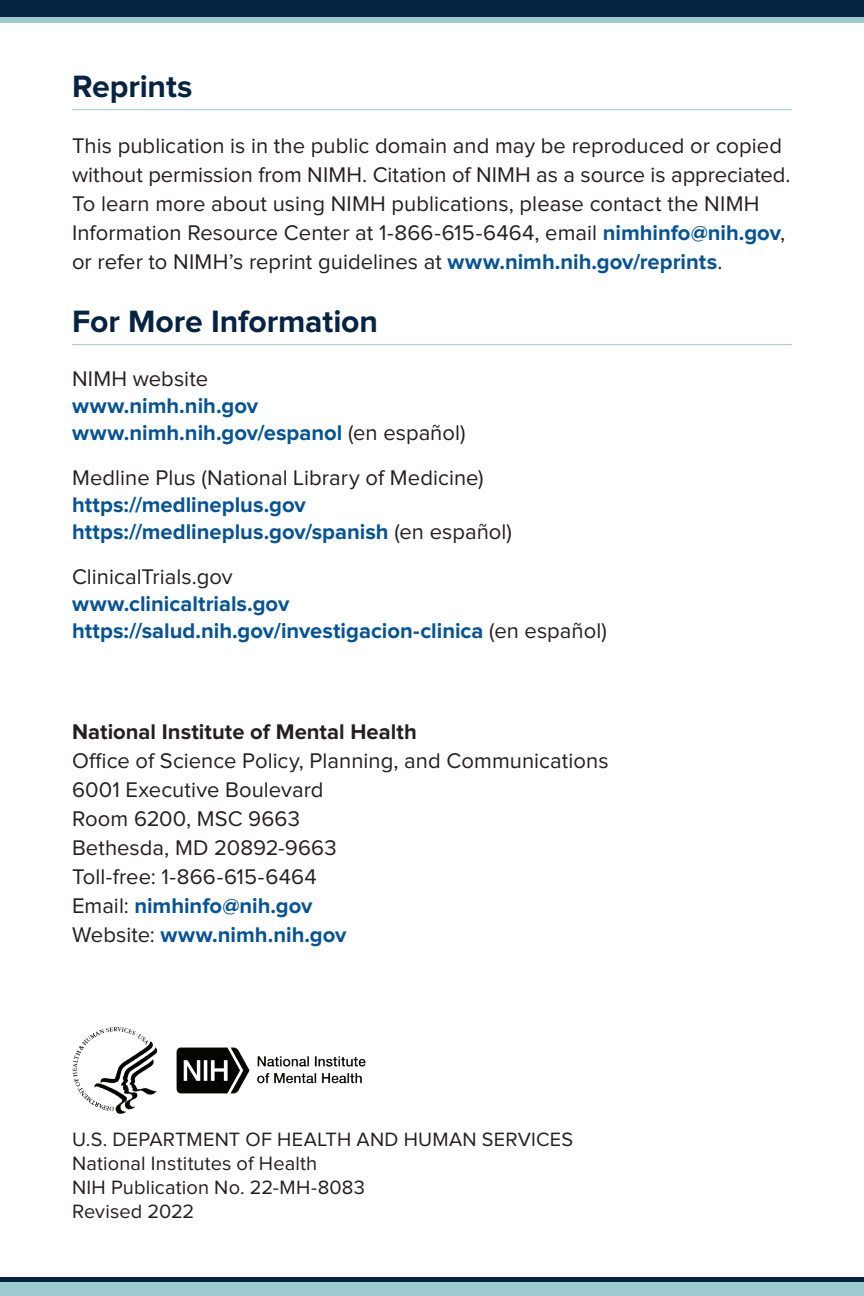
<style>
.page{position:relative;width:864px;height:1296px;background:#fff}
.page>*{position:absolute;margin:0;border:0;box-sizing:border-box;transform-origin:0 0}
.t1{font:700 32px "Proxima Nova";letter-spacing:-.005em;color:#062341}
.t2{font:22px/29px "Proxima Nova";color:#231f20}
.t3{font:700 22px "Proxima Nova";color:#055394}
.t4{font:700 22px "Proxima Nova";letter-spacing:.005em;color:#231f20}
.t5{font:20px "Proxima Nova";letter-spacing:.01em;color:#231f20}
.s1{font-weight:700;color:#055394}
.s2{font-weight:400;color:#231f20}
</style>
<div class="page">
<hr style="left:72px;top:109px;width:720px;height:1px;background:#9ccace">
<hr style="left:72px;top:344px;width:720px;height:1px;background:#9ccace">
<div style="left:0;top:1277px;width:864px;height:5px;background:#062341"></div>
<div style="left:0;top:1282px;width:864px;height:14px;background:#9ccace"></div>
<div style="left:0;top:0;width:864px;height:20px;background:#062341"></div>
<div style="left:0;top:18px;width:864px;height:5px;background:#9ccace"></div>
<img style="left:72px;top:1027px;width:294px;height:87px">
<h2 class="t1" style="left:72px;top:72px;width:122px">Reprints</h2>
<p class="t2" style="left:72px;top:132px;width:720px">This publication is in the public domain and may be reproduced or copied without permission from NIMH. Citation of NIMH as a source is appreciated.<br>To learn more about using NIMH publications, please contact the NIMH Information Resource Center at 1-866-615-6464, email <span class="s1">nimhinfo@nih.gov</span>, or refer to NIMH’s reprint guidelines at <span class="s1">www.nimh.nih.gov/reprints</span>.</p>
<h2 class="t1" style="left:72px;top:307px;width:308px">For More Information</h2>
<p class="t2" style="left:72px;top:365px;width:138px">NIMH website</p>
<p class="t3" style="left:72px;top:396px;width:188px">www.nimh.nih.gov</p>
<p class="t3" style="left:72px;top:423px;width:395px">www.nimh.nih.gov/espanol <span class="s2">(en español)</span></p>
<p class="t2" style="left:72px;top:464px;width:413px">Medline Plus (National Library of Medicine)</p>
<p class="t3" style="left:72px;top:495px;width:235px">https://medlineplus.gov</p>
<p class="t3" style="left:72px;top:522px;width:442px">https://medlineplus.gov/spanish <span class="s2">(en español)</span></p>
<p class="t2" style="left:72px;top:563px;width:162px">ClinicalTrials.gov</p>
<p class="t3" style="left:72px;top:594px;width:219px">www.clinicaltrials.gov</p>
<p class="t3" style="left:72px;top:621px;width:537px">https://salud.nih.gov/investigacion-clinica <span class="s2">(en español)</span></p>
<h3 class="t4" style="left:72px;top:722px;width:346px">National Institute of Mental Health</h3>
<p class="t2" style="left:72px;top:747px;width:538px">Office of Science Policy, Planning, and Communications</p>
<p class="t2" style="left:72px;top:776px;width:253px">6001 Executive Boulevard</p>
<p class="t2" style="left:72px;top:805px;width:230px">Room 6200, MSC 9663</p>
<p class="t2" style="left:72px;top:834px;width:266px">Bethesda, MD 20892-9663</p>
<p class="t2" style="left:72px;top:863px;width:246px">Toll-free: 1-866-615-6464</p>
<p class="t3" style="left:72px;top:896px;width:242px"><span class="s2">Email:</span> nimhinfo@nih.gov</p>
<p class="t3" style="left:72px;top:925px;width:276px"><span class="s2">Website:</span> www.nimh.nih.gov</p>
<p class="t5" style="left:72px;top:1130px;width:503px">U.S. DEPARTMENT OF HEALTH AND HUMAN SERVICES</p>
<p class="t5" style="left:72px;top:1154px;width:247px">National Institutes of Health</p>
<p class="t5" style="left:72px;top:1178px;width:295px">NIH Publication No. 22-MH-8083</p>
<p class="t5" style="left:72px;top:1202px;width:124px">Revised 2022</p>
</div>
